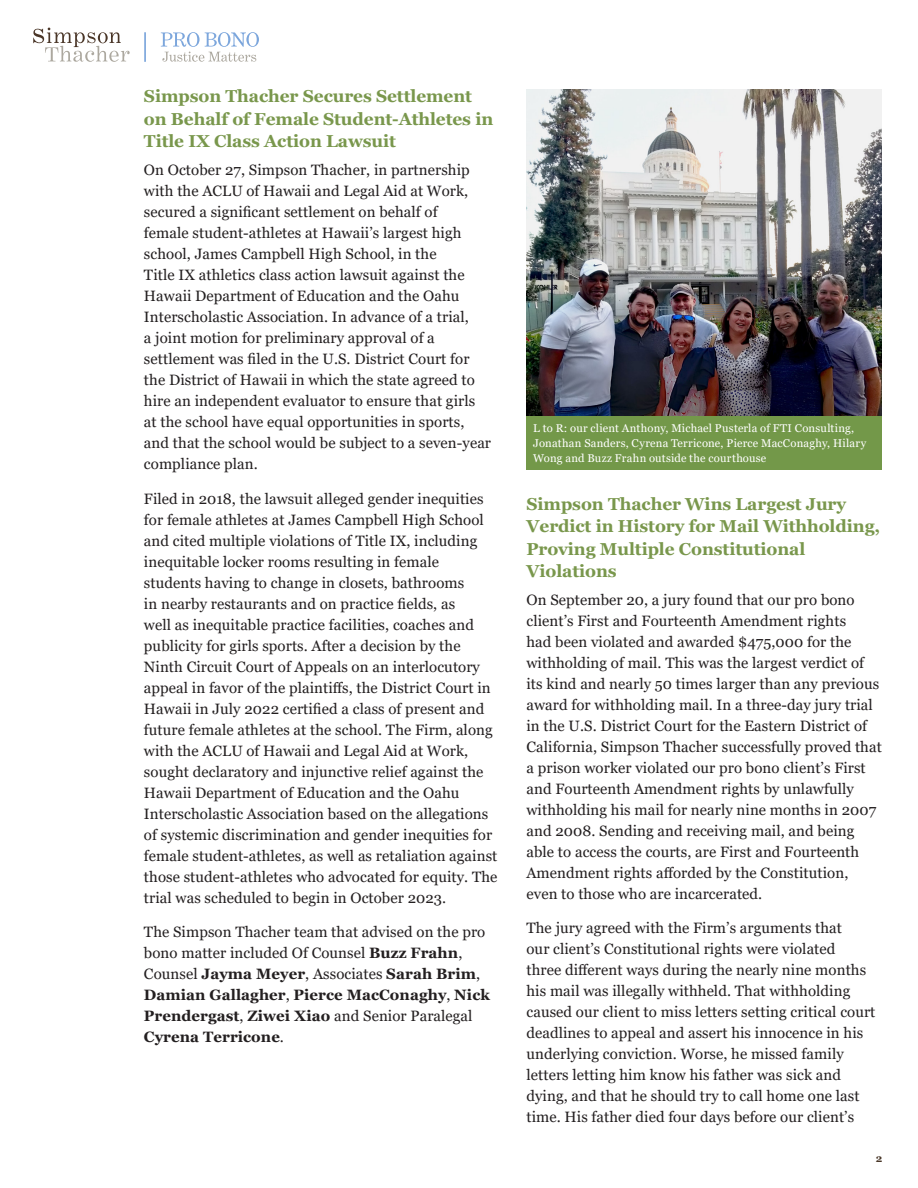
<style>
.page{position:relative;width:918px;height:1188px;background:#fff}
.page>*{position:absolute;margin:0;border:0;box-sizing:border-box;transform-origin:0 0}
.Subhead7490{font:700 17.25px/22.5px "Georgia";letter-spacing:-.005em;color:#79974c}
.Standard_Text{font:15px/21px "Georgia";letter-spacing:.005em;color:#231f20}
.t1{font:11.25px/15px "Georgia";letter-spacing:.02em;color:#fff}
.t2{font:700 10.5px "Georgia";color:#493728}
.s1{font-weight:700}
</style>
<div class="page">
<svg style="left:33px;top:28px;width:97px;height:34px"></svg>
<svg style="left:161px;top:32px;width:98px;height:30px"></svg>
<hr style="left:144px;top:32px;width:2px;height:30px;background:#7ca6dc">
<img style="left:526px;top:89px;width:356px;height:327px">
<div style="left:526px;top:416px;width:356px;height:54px;background:#739849"></div>
<p class="Subhead7490" style="left:144px;top:85px;width:351px">Simpson Thacher Secures Settlement on Behalf of Female Student-Athletes in<br>Title IX Class Action Lawsuit</p>
<p class="Standard_Text" style="left:144px;top:160px;width:349px">On October 27, Simpson Thacher, in partnership with the ACLU of Hawaii and Legal Aid at Work, secured a significant settlement on behalf of<br>female student-athletes at Hawaii’s largest high school, James Campbell High School, in the<br>Title IX athletics class action lawsuit against the Hawaii Department of Education and the Oahu Interscholastic Association. In advance of a trial,<br>a joint motion for preliminary approval of a settlement was filed in the U.S. District Court for the District of Hawaii in which the state agreed to hire an independent evaluator to ensure that girls at the school have equal opportunities in sports, and that the school would be subject to a seven-year compliance plan.</p>
<p class="Standard_Text" style="left:144px;top:488px;width:355px">Filed in 2018, the lawsuit alleged gender inequities for female athletes at James Campbell High School and cited multiple violations of Title IX, including inequitable locker rooms resulting in female students having to change in closets, bathrooms<br>in nearby restaurants and on practice fields, as<br>well as inequitable practice facilities, coaches and publicity for girls sports. After a decision by the Ninth Circuit Court of Appeals on an interlocutory appeal in favor of the plaintiffs, the District Court in Hawaii in July 2022 certified a class of present and future female athletes at the school. The Firm, along with the ACLU of Hawaii and Legal Aid at Work, sought declaratory and injunctive relief against the Hawaii Department of Education and the Oahu Interscholastic Association based on the allegations of systemic discrimination and gender inequities for female student-athletes, as well as retaliation against those student-athletes who advocated for equity. The trial was scheduled to begin in October 2023.</p>
<p class="Standard_Text" style="left:144px;top:922px;width:347px">The Simpson Thacher team that advised on the pro bono matter included Of Counsel <span class="s1">Buzz Frahn</span>, Counsel <span class="s1">Jayma Meyer</span>, Associates <span class="s1">Sarah Brim</span>, <span class="s1">Damian Gallagher</span>, <span class="s1">Pierce MacConaghy</span>, <span class="s1">Nick Prendergast</span>, <span class="s1">Ziwei Xiao</span> and Senior Paralegal <span class="s1">Cyrena Terricone</span>.</p>
<p class="t1" style="left:533px;top:421px;width:335px">L to R: our client Anthony, Michael Pusterla of FTI Consulting,<br>Jonathan Sanders, Cyrena Terricone, Pierce MacConaghy, Hilary<br>Wong and Buzz Frahn outside the courthouse</p>
<p class="Subhead7490" style="left:526px;top:492px;width:355px">Simpson Thacher Wins Largest Jury<br>Verdict in History for Mail Withholding,<br>Proving Multiple Constitutional<br>Violations</p>
<p class="Standard_Text" style="left:526px;top:590px;width:357px">On September 20, a jury found that our pro bono client’s First and Fourteenth Amendment rights<br>had been violated and awarded $475,000 for the withholding of mail. This was the largest verdict of its kind and nearly 50 times larger than any previous award for withholding mail. In a three-day jury trial in the U.S. District Court for the Eastern District of California, Simpson Thacher successfully proved that a prison worker violated our pro bono client’s First and Fourteenth Amendment rights by unlawfully withholding his mail for nearly nine months in 2007 and 2008. Sending and receiving mail, and being able to access the courts, are First and Fourteenth Amendment rights afforded by the Constitution, even to those who are incarcerated.</p>
<p class="Standard_Text" style="left:526px;top:918px;width:351px">The jury agreed with the Firm’s arguments that<br>our client’s Constitutional rights were violated<br>three different ways during the nearly nine months his mail was illegally withheld. That withholding caused our client to miss letters setting critical court deadlines to appeal and assert his innocence in his underlying conviction. Worse, he missed family letters letting him know his father was sick and dying, and that he should try to call home one last time. His father died four days before our client’s</p>
<p class="t2" style="left:876px;top:1152px;width:8px">2</p>
</div>
